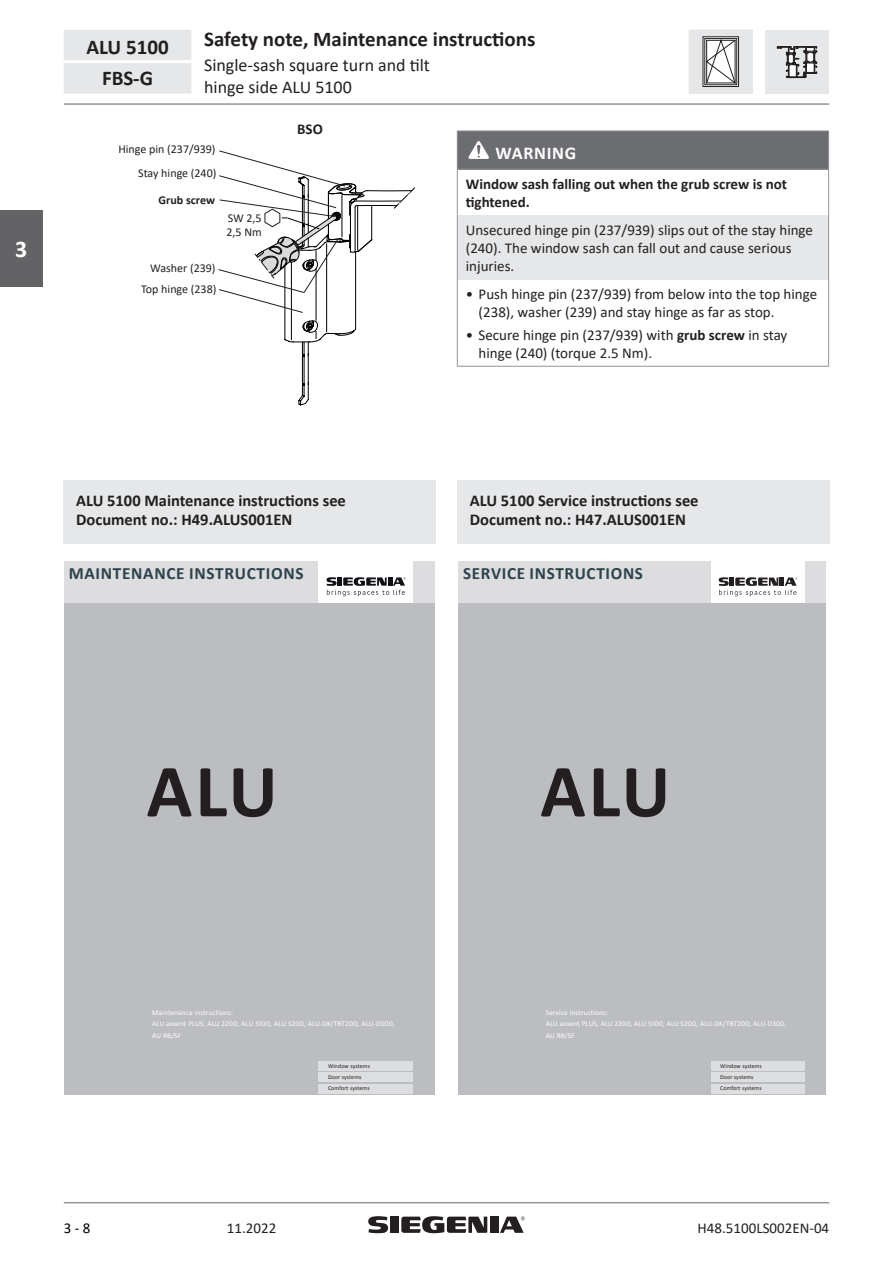
<style>
.page{position:relative;width:893px;height:1263px;background:#fff}
.page>*{position:absolute;margin:0;border:0;box-sizing:border-box;transform-origin:0 0}
.t1{font:700 75.6px "Calibri";letter-spacing:.025em;color:#231f20}
.t2{font:700 24px "Calibri";color:#fff}
.Header_Outside{font:700 21px "Calibri";color:#231f20}
.Tbl_text_14pt_center{font:700 21px "Calibri";color:#231f20}
.Header_sub_Outside{font:18px/21.6px "Calibri";color:#231f20}
.Signal_Word_White{font:700 18px "Calibri";letter-spacing:.04em;color:#fff}
.t3{font:700 17.25px "Calibri";letter-spacing:.04em;color:#2c434c}
.Tbl_text_11pt_left_b{font:700 16.5px/19.8px "Calibri";color:#231f20}
.Tbl_text_10pt_left{font:15px/18px "Calibri";color:#231f20}
.Tbl_text_10pt_left_b{font:700 15px/18px "Calibri";color:#231f20}
.Tbl_text_10pt_center{font:700 15px "Calibri";color:#231f20}
.t4{font:15px "Calibri";color:#000}
.Tbl_text_8pt_right{font:12px/14.4px "Calibri";color:#231f20}
.Tbl_text_8pt_right-2{font:700 12px "Calibri";color:#231f20}
.t5{font:7.35px/11.2px "Calibri";letter-spacing:.02em;color:#fff}
.t6{font:6px/11.2px "Calibri";letter-spacing:.015em;color:#231f20}
.s1{font-weight:700}
</style>
<div class="page">
<hr style="left:64px;top:1202px;width:765px;height:1px;background:#939598">
<hr style="left:64px;top:103px;width:765px;height:2px;background:#939598">
<div style="left:64px;top:30px;width:127px;height:64px;background:#e6e7e9"></div>
<hr style="left:64px;top:60px;width:127px;height:3px;background:#fff">
<div style="left:689px;top:30px;width:63px;height:63px;background:#e6e7e9"></div>
<div style="left:689px;top:30px;width:64px;height:64px;border:1px solid #e6e7e9"></div>
<div style="left:703px;top:36px;width:36px;height:51px;border:1px solid #231f20"></div>
<svg style="left:708px;top:42px;width:25px;height:39px"></svg>
<div style="left:704px;top:38px;width:33px;height:47px;border:1px solid #231f20"></div>
<div style="left:706px;top:40px;width:29px;height:43px;border:1px solid #231f20"></div>
<div style="left:765px;top:30px;width:64px;height:64px;background:#e6e7e9"></div>
<svg style="left:776px;top:46px;width:42px;height:33px"></svg>
<div style="left:458px;top:561px;width:367px;height:534px;background:#bcbdc0"></div>
<div style="left:458px;top:561px;width:368px;height:41px;background:#dddddf"></div>
<div style="left:711px;top:557px;width:93px;height:45px;background:#fff"></div>
<svg style="left:719px;top:577px;width:78px;height:19px"></svg>
<div style="left:711px;top:1061px;width:93px;height:10px;background:#dddee0"></div>
<div style="left:711px;top:1072px;width:93px;height:10px;background:#dddee0"></div>
<div style="left:711px;top:1084px;width:93px;height:9px;background:#dddee0"></div>
<svg style="left:218px;top:151px;width:197px;height:255px"></svg>
<div style="left:64px;top:561px;width:370px;height:534px;background:#bcbdc0"></div>
<div style="left:64px;top:561px;width:371px;height:41px;background:#dddddf"></div>
<div style="left:319px;top:557px;width:94px;height:45px;background:#fff"></div>
<svg style="left:326px;top:577px;width:80px;height:19px"></svg>
<div style="left:319px;top:1061px;width:94px;height:10px;background:#dddee0"></div>
<div style="left:319px;top:1073px;width:94px;height:9px;background:#dddee0"></div>
<div style="left:319px;top:1084px;width:94px;height:9px;background:#dddee0"></div>
<div style="left:63px;top:480px;width:372px;height:64px;background:#e6e7e9"></div>
<div style="left:457px;top:480px;width:372px;height:64px;background:#e6e7e9"></div>
<div style="left:457px;top:131px;width:372px;height:38px;background:#6c6d70"></div>
<div style="left:457px;top:215px;width:372px;height:65px;background:#e6e7e9"></div>
<hr style="left:457px;top:280px;width:1px;height:86px;background:#939598">
<hr style="left:828px;top:280px;width:1px;height:86px;background:#939598">
<hr style="left:457px;top:366px;width:372px;height:1px;background:#939598">
<hr style="left:457px;top:131px;width:372px;height:1px;background:#939598">
<hr style="left:457px;top:131px;width:1px;height:38px;background:#939598">
<hr style="left:828px;top:131px;width:1px;height:38px;background:#939598">
<hr style="left:457px;top:215px;width:1px;height:65px;background:#939598">
<hr style="left:828px;top:215px;width:1px;height:65px;background:#939598">
<hr style="left:457px;top:169px;width:372px;height:1px;background:#939598">
<hr style="left:457px;top:169px;width:1px;height:46px;background:#939598">
<hr style="left:828px;top:169px;width:1px;height:46px;background:#939598">
<svg style="left:468px;top:141px;width:21px;height:18px"></svg>
<div style="left:390px;top:1216px;width:9px;height:17px;background:#231f20"></div>
<svg style="left:368px;top:1216px;width:20px;height:17px"></svg>
<div style="left:490px;top:1216px;width:9px;height:17px;background:#231f20"></div>
<svg style="left:401px;top:1216px;width:86px;height:17px"></svg>
<svg style="left:500px;top:1216px;width:25px;height:17px"></svg>
<div style="left:0;top:210px;width:43px;height:77px;background:#636366"></div>
<h2 class="t2" style="left:15px;top:233px;width:14px">3</h2>
<p class="Tbl_text_14pt_center" style="left:86px;top:32px;width:84px">ALU 5100</p>
<p class="Header_Outside" style="left:204px;top:24px;width:333px">Safety note, Maintenance instructions</p>
<p class="Header_sub_Outside" style="left:204px;top:54px;width:227px">Single-sash square turn and tilt hinge side ALU 5100</p>
<p class="Tbl_text_14pt_center" style="left:102px;top:64px;width:53px">FBS-G</p>
<p class="Tbl_text_8pt_right" style="left:118px;top:142px;width:99px">Hinge pin (237/939)</p>
<p class="Tbl_text_8pt_right" style="left:138px;top:166px;width:80px">Stay hinge (240)</p>
<p class="Tbl_text_8pt_right-2" style="left:159px;top:191px;width:58px">Grub screw</p>
<p class="Tbl_text_8pt_right" style="left:150px;top:260px;width:67px">Washer (239)</p>
<p class="Tbl_text_8pt_right" style="left:141px;top:281px;width:77px">Top hinge (238)</p>
<p class="Tbl_text_8pt_right" style="left:226px;top:210px;width:37px">SW 2,5<br>2,5 Nm</p>
<p class="Tbl_text_10pt_center" style="left:297px;top:119px;width:27px">BSO</p>
<p class="Signal_Word_White" style="left:496px;top:140px;width:82px">WARNING</p>
<p class="Tbl_text_10pt_left_b" style="left:466px;top:175px;width:323px">Window sash falling out when the grub screw is not tightened.</p>
<p class="Tbl_text_10pt_left" style="left:466px;top:221px;width:349px">Unsecured hinge pin (237/939) slips out of the stay hinge (240). The window sash can fall out and cause serious injuries.</p>
<p class="Tbl_text_10pt_left" style="left:479px;top:285px;width:340px;text-indent:-13px">• Push hinge pin (237/939) from below into the top hinge (238), washer (239) and stay hinge as far as stop.</p>
<p class="Tbl_text_10pt_left" style="left:479px;top:325px;width:310px;text-indent:-13px">• Secure hinge pin (237/939) with <span class="s1">grub screw</span> in stay hinge (240) (torque 2.5 Nm).</p>
<p class="Tbl_text_11pt_left_b" style="left:76px;top:490px;width:271px">ALU 5100 Maintenance instructions see<br>Document no.: H49.ALUS001EN</p>
<p class="Tbl_text_11pt_left_b" style="left:470px;top:490px;width:230px">ALU 5100 Service instructions see<br>Document no.: H47.ALUS001EN</p>
<p class="t3" style="left:69px;top:562px;width:236px">MAINTENANCE INSTRUCTIONS</p>
<p class="t3" style="left:463px;top:561px;width:181px">SERVICE INSTRUCTIONS</p>
<p class="t1" style="left:147px;top:743px;width:133px">ALU</p>
<p class="t1" style="left:540px;top:738px;width:132px">ALU</p>
<p class="t4" style="left:64px;top:1217px;width:28px">3 - 8</p>
<p class="t5" style="left:152px;top:1007px;width:244px">Maintenance instructions:<br>ALU axxent PLUS, ALU 2200, ALU 5100, ALU 5200, ALU-DK/TBT200, ALU-D300,<br>AU RB/SF</p>
<p class="t6" style="left:328px;top:1060px;width:44px">Window systems<br>Door systems<br>Comfort systems</p>
<p class="t5" style="left:546px;top:1007px;width:242px">Service instructions:<br>ALU axxent PLUS, ALU 2200, ALU 5100, ALU 5200, ALU-DK/TBT200, ALU-D300,<br>AU RB/SF</p>
<p class="t6" style="left:720px;top:1060px;width:43px">Window systems<br>Door systems<br>Comfort systems</p>
<p class="Tbl_text_10pt_left" style="left:227px;top:1219px;width:51px">11.2022</p>
<p class="Tbl_text_10pt_left" style="left:698px;top:1219px;width:133px">H48.5100LS002EN-04</p>
</div>
